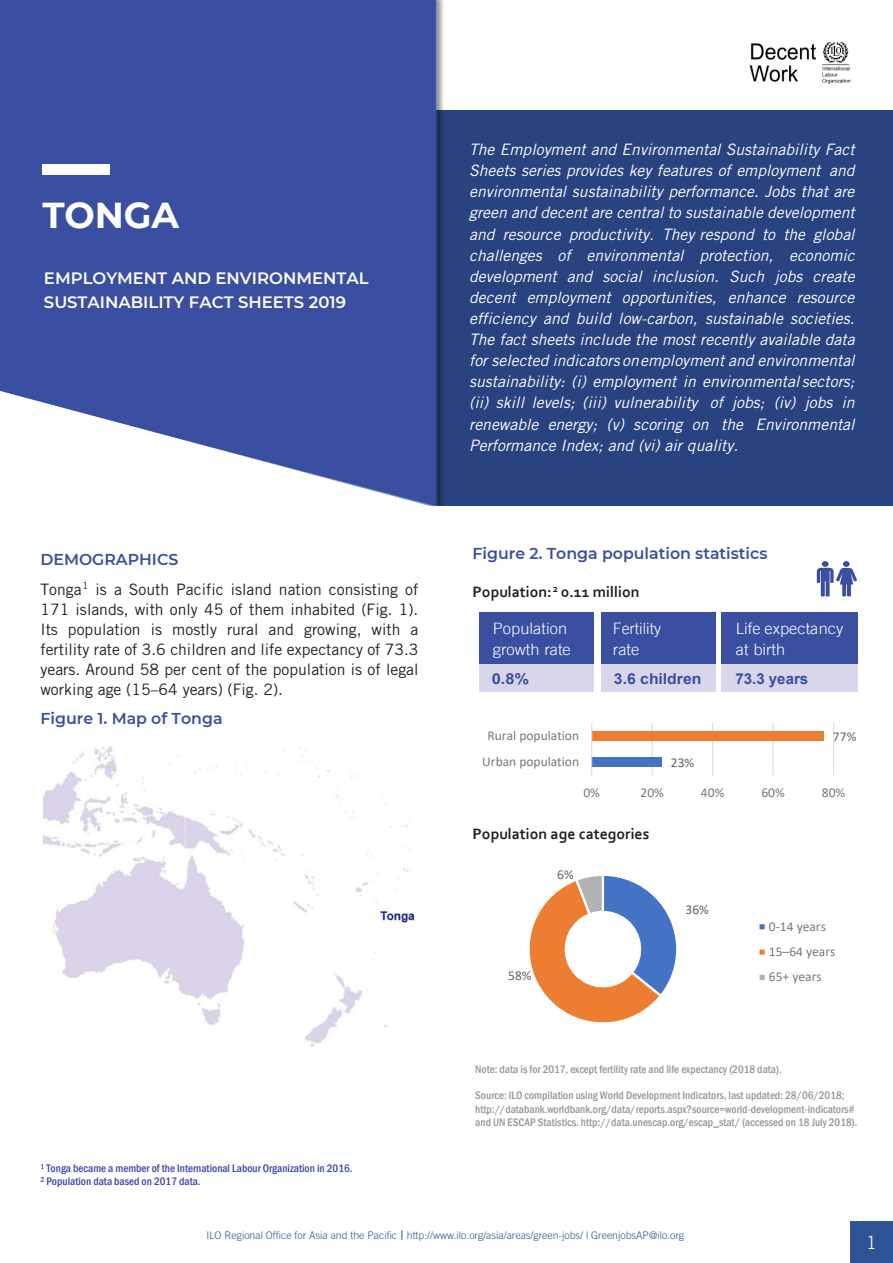
<style>
.page{position:relative;width:893px;height:1263px;background:#fff}
.page>*{position:absolute;margin:0;border:0;box-sizing:border-box;transform-origin:0 0}
.factsheet_country{font:700 36px "Montserrat";color:#fff}
.t1{font:300 18px "Trade Gothic LT Std";color:#fff}
.t2{font:600 16.5px/23.5px "Montserrat";color:#fff}
.t3{font:italic 15.75px/21.1px "Trade Gothic LT Std";color:#fff;text-align:justify}
.t4{font:15.75px/20.1px "Trade Gothic LT Std";color:#231f20}
.t5{font:600 15.75px "Montserrat";color:#3a4ea2}
.t6{font:700 15.75px "Corbel";color:#231f20}
.t7{font:300 15.75px/20.5px "Trade Gothic LT";letter-spacing:.005em;color:#fff;scale:1.04 1}
.t8{font:300 15.75px/20.5px "Trade Gothic LT";letter-spacing:.005em;color:#fff}
.t9{font:700 15px "Arial";color:#3a4ea2;scale:1.05 1}
.t10{font:700 15px "Arial";color:#3a4ea2}
.t11{font:700 15px "Arial";color:#3a4ea2;scale:1.1 1}
.t12{font:13.5px/25.3px "Calibri";color:#76787b}
.t13{font:13.5px "Calibri";color:#636366}
.t14{font:500 condensed 11.25px/13.8px "Franklin Gothic";color:#939598}
.t15{font:500 condensed 11.25px/12.8px "Franklin Gothic";color:#3a44ac}
.t16{font:300 10.5px "Trade Gothic LT Std";color:#2f5496}
.s1{font-family:"Montserrat";font-weight:600;color:#3a4ea2}
.s2{font-size:13.5px;color:#231f20}
</style>
<div class="page">
<div style="left:850px;top:1221px;width:43px;height:42px;background:#2f5496"></div>
<img style="left:750px;top:43px;width:100px;height:41px">
<div style="left:436px;top:111px;width:457px;height:395px;background:#294380"></div>
<div style="left:0;top:0;width:436px;height:391px;background:#3a4ea2"></div>
<div style="left:42px;top:164px;width:68px;height:10px;background:#fff"></div>
<div style="left:479px;top:612px;width:116px;height:52px;background:#3a4ea2"></div>
<div style="left:601px;top:612px;width:115px;height:52px;background:#3a4ea2"></div>
<div style="left:721px;top:612px;width:136px;height:52px;background:#3a4ea2"></div>
<div style="left:479px;top:664px;width:116px;height:28px;background:#d8d6eb"></div>
<div style="left:601px;top:664px;width:115px;height:28px;background:#d8d6eb"></div>
<div style="left:721px;top:664px;width:136px;height:28px;background:#d8d6eb"></div>
<img style="left:43px;top:747px;width:372px;height:300px">
<hr style="left:652px;top:723px;width:1px;height:53px;background:#dcdddf">
<hr style="left:712px;top:723px;width:1px;height:53px;background:#dcdddf">
<hr style="left:773px;top:723px;width:1px;height:53px;background:#dcdddf">
<hr style="left:833px;top:723px;width:1px;height:53px;background:#dcdddf">
<div style="left:592px;top:731px;width:232px;height:10px;background:#ed7d31"></div>
<div style="left:592px;top:758px;width:70px;height:9px;background:#4472c4"></div>
<hr style="left:591px;top:723px;width:1px;height:53px;background:#dcdddf">
<svg style="left:529px;top:875px;width:148px;height:148px"></svg>
<div style="left:758px;top:923px;width:8px;height:7px;background:#4472c4"></div>
<div style="left:757px;top:922px;width:10px;height:10px;border:2px solid #fff"></div>
<div style="left:758px;top:948px;width:8px;height:8px;background:#ed7d31"></div>
<div style="left:757px;top:947px;width:10px;height:10px;border:2px solid #fff"></div>
<div style="left:758px;top:974px;width:8px;height:7px;background:#b1b2b6"></div>
<div style="left:757px;top:972px;width:10px;height:10px;border:2px solid #fff"></div>
<svg style="left:0;top:391px;width:443px;height:115px;fill:#3a4ea2"></svg>
<svg style="left:817px;top:561px;width:40px;height:35px"></svg>
<p class="factsheet_country" style="left:43px;top:190px;width:138px">TONGA</p>
<p class="t2" style="left:44px;top:266px;width:326px">EMPLOYMENT AND ENVIRONMENTAL<br>SUSTAINABILITY FACT SHEETS 2019</p>
<p class="t3" style="left:469px;top:139px;width:387px">The Employment and Environmental Sustainability Fact Sheets series provides key features of employment and environmental sustainability performance. Jobs that are green and decent are central to sustainable development and resource productivity. They respond to the global challenges of environmental protection, economic development and social inclusion. Such jobs create decent employment opportunities, enhance resource efficiency and build low-carbon, sustainable societies.<br>The fact sheets include the most recently available data for selected indicators onemployment and environmental sustainability: (i) employment in environmental sectors; (ii) skill levels; (iii) vulnerability of jobs; (iv) jobs in renewable energy; (v) scoring on the Environmental Performance Index; and (vi) air quality.</p>
<p class="t4" style="left:40px;top:544px;width:379px;line-height:29.8px"><span class="s1">DEMOGRAPHICS<br></span>Tonga<sup>1</sup> is a South Pacific island nation consisting of</p>
<p class="t4" style="left:40px;top:599px;width:380px;text-align:justify">171 islands, with only 45 of them inhabited (Fig. 1).<br>Its population is mostly rural and growing, with a fertility rate of 3.6 children and life expectancy of 73.3 years. Around 58 per cent of the population is of legal working age (15–64 years) (Fig. 2).</p>
<p class="t5" style="left:40px;top:708px;width:184px">Figure 1. Map of Tonga</p>
<p class="t5" style="left:472px;top:542px;width:296px">Figure 2. Tonga population statistics</p>
<p class="t6" style="left:472px;top:582px;width:169px">Population:<sup>2</sup> 0.11 million</p>
<p class="t7" style="left:493px;top:618px;width:76px">Population growth rate</p>
<p class="t8" style="left:613px;top:618px;width:50px">Fertility rate</p>
<p class="t7" style="left:736px;top:618px;width:105px">Life expectancy at birth</p>
<p class="t11" style="left:492px;top:668px;width:36px">0.8%</p>
<p class="t9" style="left:614px;top:668px;width:85px">3.6 children</p>
<p class="t10" style="left:735px;top:668px;width:74px">73.3 years</p>
<p class="t12" style="left:488px;top:722px;width:93px">Rural population</p>
<p class="t12" style="left:482px;top:749px;width:98px">Urban population</p>
<p class="t13" style="left:671px;top:753px;width:25px">23%</p>
<p class="t13" style="left:833px;top:727px;width:25px">77%</p>
<p class="t12" style="left:583px;top:780px;width:18px">0%</p>
<p class="t12" style="left:640px;top:780px;width:25px">20%</p>
<p class="t12" style="left:701px;top:780px;width:25px">40%</p>
<p class="t12" style="left:761px;top:780px;width:25px">60%</p>
<p class="t12" style="left:822px;top:780px;width:25px">80%</p>
<p class="t6" style="left:472px;top:824px;width:178px">Population age categories</p>
<p class="t13" style="left:557px;top:865px;width:18px">6%</p>
<p class="t13" style="left:508px;top:966px;width:25px">58%</p>
<p class="t13" style="left:686px;top:900px;width:25px">36%</p>
<p class="t12" style="left:769px;top:913px;width:68px">0-14 years<br>15–64 years<br>65+ years</p>
<p class="t15" style="left:40px;top:1161px;width:314px"><sup>1</sup> Tonga became a member of the International Labour Organization in 2016.<br><sup>2</sup> Population data based on 2017 data.</p>
<p class="t14" style="left:475px;top:1062px;width:308px">Note: data is for 2017, except fertility rate and life expectancy (2018 data).</p>
<p class="t14" style="left:475px;top:1088px;width:384px">Source: ILO compilation using World Development Indicators, last updated: 28/06/2018; http://databank.worldbank.org/data/reports.aspx?source=world-development-indicators# and UN ESCAP Statistics. http://data.unescap.org/escap_stat/ (accessed on 18 July 2018).</p>
<p class="t16" style="left:206px;top:1229px;width:479px">ILO Regional Office for Asia and the Pacific <span class="s2">|</span> http://www.ilo.org/asia/areas/green-jobs/ | GreenjobsAP@ilo.org</p>
<p class="t1" style="left:866px;top:1232px;width:12px">1</p>
</div>
